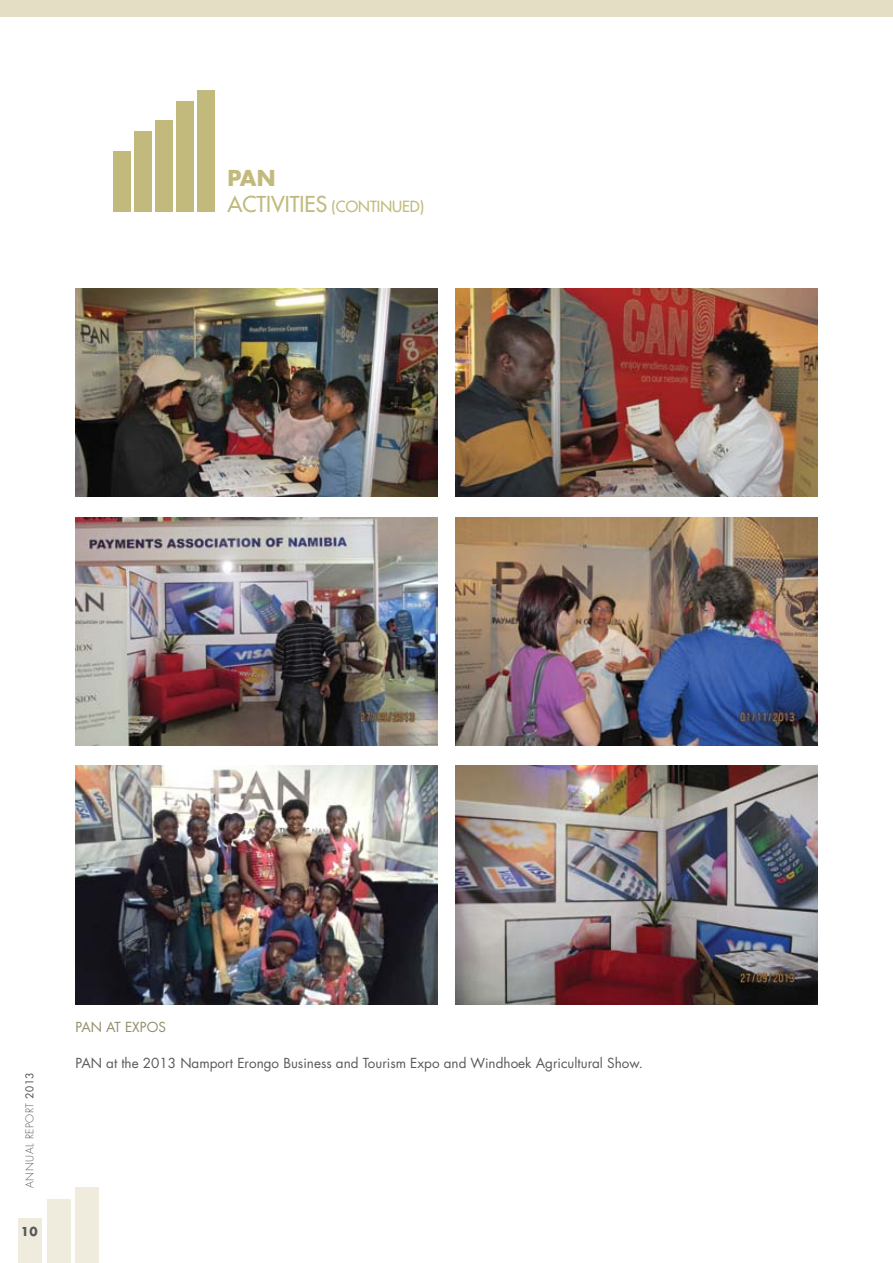
<style>
.page{position:relative;width:893px;height:1263px;background:#fff}
.page>*{position:absolute;margin:0;border:0;box-sizing:border-box;transform-origin:0 0}
.t1{font:700 21.3px "Futura";color:#c1ba7c}
.t2{font:15px "Futura";color:#c1ba7c}
.t3{font:13.5px "Futura";color:#58595b}
.t4{font:13.5px "Futura";color:#908d69}
.t5{font:700 12px "Futura";color:#58595b}
.t6{font:300 10.5px "Futura";letter-spacing:.05em;color:#58595b}
.s1{font-size:21.3px}
.s2{font-weight:400}
</style>
<div class="page">
<div style="left:113px;top:151px;width:17px;height:61px;background:#c1ba7c"></div>
<div style="left:135px;top:131px;width:17px;height:81px;background:#c1ba7c"></div>
<div style="left:156px;top:120px;width:17px;height:92px;background:#c1ba7c"></div>
<div style="left:177px;top:102px;width:17px;height:110px;background:#c1ba7c"></div>
<div style="left:198px;top:90px;width:17px;height:122px;background:#c1ba7c"></div>
<img style="left:76px;top:518px;width:361px;height:227px">
<img style="left:456px;top:765px;width:361px;height:239px">
<img style="left:75px;top:765px;width:362px;height:239px">
<img style="left:456px;top:288px;width:361px;height:209px">
<img style="left:75px;top:288px;width:362px;height:209px">
<img style="left:456px;top:518px;width:361px;height:227px">
<div style="left:0;top:0;width:893px;height:17px;background:#e3dec4"></div>
<div style="left:18px;top:1218px;width:24px;height:45px;background:#efecde"></div>
<div style="left:47px;top:1199px;width:24px;height:64px;background:#efecde"></div>
<div style="left:76px;top:1188px;width:23px;height:75px;background:#efecde"></div>
<h1 class="t1" style="left:227px;top:163px;width:50px">PAN</h1>
<p class="t2" style="left:227px;top:197px;width:198px"><span class="s1">ACTIVITIES</span> (CONTINUED)</p>
<p class="t6" style="left:23px;top:1188px;width:117px;rotate:-90deg">ANNUAL REPORT <span class="s2">2013</span></p>
<p class="t5" style="left:21px;top:1223px;width:19px">10</p>
<p class="t4" style="left:76px;top:1018px;width:92px">PAN at EXPOS</p>
<p class="t3" style="left:76px;top:1054px;width:569px">PAN at the 2013 Namport Erongo Business and Tourism Expo and Windhoek Agricultural Show.</p>
</div>
